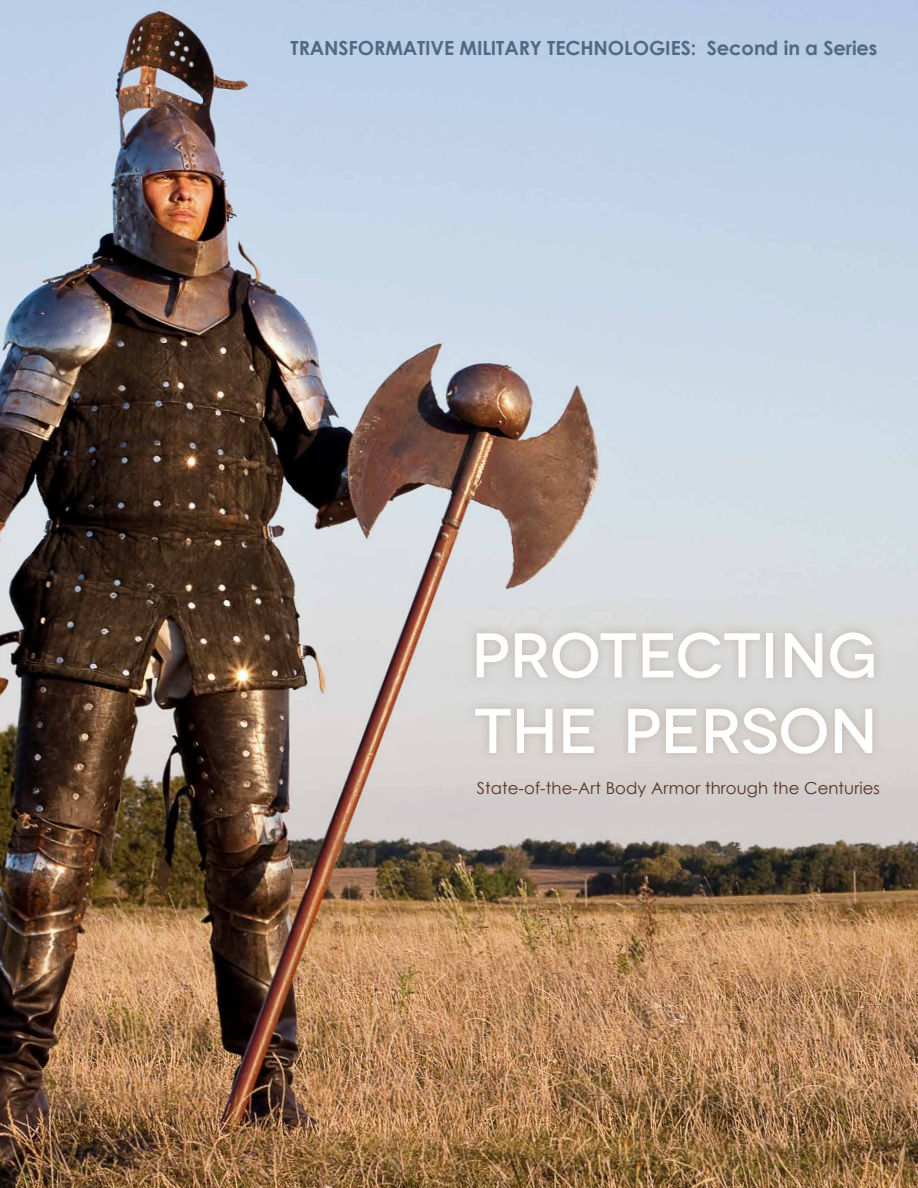
<style>
.page{position:relative;width:918px;height:1188px;background:#fff}
.page>*{position:absolute;margin:0;border:0;box-sizing:border-box;transform-origin:0 0}
.t1{font:500 63px/75.6px "Novecentowide";letter-spacing:-.005em;color:#fff}
.t2{font:700 19.5px "Century Gothic";letter-spacing:-.005em;color:#526985}
.t3{font:16.5px "Century Gothic";letter-spacing:.005em;color:#553325}
</style>
<div class="page">
<img style="left:0;top:0;width:918px;height:1188px">
<div style="left:466px;top:623px;width:418px;height:140px;background:#bdb2a5;opacity:.9"></div>
<p class="t2" style="left:291px;top:36px;width:588px">TRANSFORMATIVE MILITARY TECHNOLOGIES: Second in a Series</p>
<h1 class="t1" style="left:471px;top:618px;width:408px">PROTECTING<br>THE PERSON</h1>
<p class="t3" style="left:477px;top:778px;width:405px">State-of-the-Art Body Armor through the Centuries</p>
</div>
